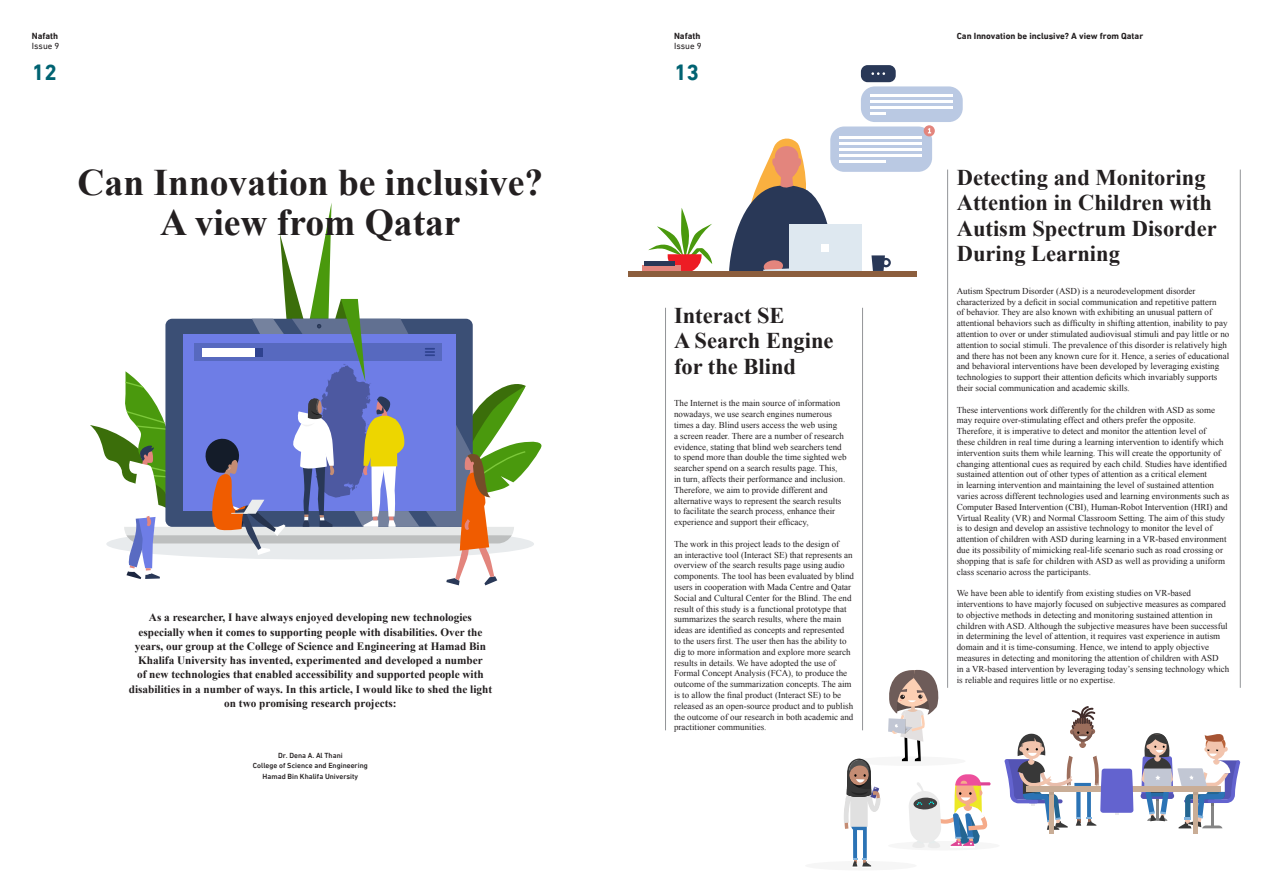
<style>
.page{position:relative;width:1263px;height:893px;background:#fff}
.page>*{position:absolute;margin:0;border:0;box-sizing:border-box;transform-origin:0 0}
.t1{font:700 37.5px/40.5px "Times New Roman";color:#231f20;text-align:center}
.t2{font:700 22.5px/25.5px "Times New Roman";color:#231f20}
.t3{font:700 22.5px "DIN Next LT Arabic";color:#006372}
.t4{font:700 11.25px/14.2px "Times New Roman";color:#231f20;text-align:center}
.t5{font:9px/10.8px "Times New Roman";color:#231f20}
.t6{font:700 9px "DIN Next LT Arabic";color:#231f20}
.t7{font:9px "DIN Next LT Arabic";color:#231f20}
.t8{font:500 7.5px/10.5px "DIN Next LT Arabic";color:#231f20;text-align:center}
</style>
<div class="page">
<svg style="left:90px;top:203px;width:452px;height:382px"></svg>
<div style="left:805px;top:861px;width:112px;height:9px;background:#f6f6f6;border-radius:50%"></div>
<div style="left:854px;top:756px;width:112px;height:10px;background:#f6f6f6;border-radius:50%"></div>
<hr style="left:862px;top:308px;width:1px;height:422px;background:#939598">
<hr style="left:665px;top:308px;width:1px;height:422px;background:#939598">
<hr style="left:947px;top:170px;width:1px;height:518px;background:#939598">
<hr style="left:1240px;top:170px;width:1px;height:518px;background:#939598">
<div style="left:861px;top:86px;width:102px;height:36px;background:#bac9e3;border-radius:14px"></div>
<hr style="left:871px;top:94px;width:82px;height:3px;background:#fff">
<hr style="left:871px;top:100px;width:82px;height:3px;background:#fff">
<hr style="left:871px;top:106px;width:82px;height:3px;background:#fff">
<hr style="left:871px;top:112px;width:15px;height:3px;background:#fff">
<div style="left:861px;top:65px;width:35px;height:17px;background:#293857;border-radius:7px"></div>
<svg style="left:871px;top:72px;width:14px;height:3px"></svg>
<div style="left:830px;top:126px;width:102px;height:46px;background:#bac9e3;border-radius:14px"></div>
<hr style="left:839px;top:137px;width:83px;height:2px;background:#fff">
<hr style="left:839px;top:143px;width:83px;height:2px;background:#fff">
<hr style="left:839px;top:149px;width:83px;height:2px;background:#fff">
<hr style="left:839px;top:155px;width:83px;height:2px;background:#fff">
<hr style="left:839px;top:161px;width:46px;height:2px;background:#fff">
<div style="left:924px;top:125px;width:11px;height:11px;background:#e3857d;border-radius:50%"></div>
<svg style="left:928px;top:128px;width:3px;height:5px"></svg>
<div style="left:789px;top:224px;width:73px;height:47px;background:#dee8f0"></div>
<svg style="left:729px;top:135px;width:105px;height:136px"></svg>
<div style="left:821px;top:244px;width:8px;height:8px;background:#fff"></div>
<svg style="left:648px;top:208px;width:64px;height:63px"></svg>
<div style="left:642px;top:265px;width:39px;height:6px;background:#e3857d"></div>
<hr style="left:645px;top:261px;width:30px;height:4px;background:#293857">
<svg style="left:871px;top:255px;width:20px;height:16px"></svg>
<div style="left:628px;top:271px;width:289px;height:5px;background:#8c5e3d"></div>
<svg style="left:888px;top:669px;width:51px;height:92px"></svg>
<div style="left:888px;top:841px;width:112px;height:9px;background:#f6f6f6;border-radius:50%"></div>
<svg style="left:909px;top:774px;width:81px;height:74px"></svg>
<div style="left:1193px;top:792px;width:5px;height:41px;background:#c9ad96"></div>
<svg style="left:1141px;top:733px;width:99px;height:96px"></svg>
<div style="left:1026px;top:786px;width:195px;height:6px;background:#c9ad96"></div>
<svg style="left:1004px;top:706px;width:129px;height:128px"></svg>
<svg style="left:844px;top:759px;width:36px;height:108px"></svg>
<p class="t6" style="left:32px;top:30px;width:28px">Nafath</p>
<p class="t7" style="left:32px;top:41px;width:29px">Issue 9</p>
<h2 class="t3" style="left:32px;top:59px;width:27px">12</h2>
<h1 class="t1" style="left:78px;top:161px;width:467px">Can Innovation be inclusive?<br>A view from Qatar</h1>
<p class="t4" style="left:129px;top:610px;width:365px">As a researcher, I have always enjoyed developing new technologies especially when it comes to supporting people with disabilities. Over the years, our group at the College of Science and Engineering at Hamad Bin Khalifa University has invented, experimented and developed a number<br>of new technologies that enabled accessibility and supported people with disabilities in a number of ways. In this article, I would like to shed the light on two promising research projects:</p>
<p class="t8" style="left:253px;top:750px;width:116px">Dr. Dena A. Al Thani<br>College of Science and Engineering<br>Hamad Bin Khalifa University</p>
<p class="t6" style="left:674px;top:30px;width:28px">Nafath</p>
<p class="t7" style="left:674px;top:41px;width:29px">Issue 9</p>
<h2 class="t3" style="left:674px;top:59px;width:27px">13</h2>
<h2 class="t2" style="left:674px;top:302px;width:161px">Interact SE<br>A Search Engine for the Blind</h2>
<p class="t5" style="left:674px;top:398px;width:174px">The Internet is the main source of information nowadays, we use search engines numerous times a day. Blind users access the web using<br>a screen reader. There are a number of research evidence, stating that blind web searchers tend to spend more than double the time sighted web searcher spend on a search results page. This, in turn, affects their performance and inclusion.<br>Therefore, we aim to provide different and alternative ways to represent the search results to facilitate the search process, enhance their experience and support their efficacy,</p>
<p class="t5" style="left:674px;top:538px;width:181px">The work in this project leads to the design of<br>an interactive tool (Interact SE) that represents an overview of the search results page using audio components. The tool has been evaluated by blind users in cooperation with Mada Centre and Qatar Social and Cultural Center for the Blind. The end result of this study is a functional prototype that summarizes the search results, where the main ideas are identified as concepts and represented<br>to the users first. The user then has the ability to dig to more information and explore more search results in details. We have adopted the use of Formal Concept Analysis (FCA), to produce the outcome of the summarization concepts. The aim is to allow the final product (Interact SE) to be released as an open-source product and to publish the outcome of our research in both academic and practitioner communities.</p>
<p class="t6" style="left:957px;top:30px;width:188px">Can Innovation be inclusive? A view from Qatar</p>
<h2 class="t2" style="left:957px;top:164px;width:261px">Detecting and Monitoring<br>Attention in Children with<br>Autism Spectrum Disorder<br>During Learning</h2>
<p class="t5" style="left:957px;top:285px;width:274px">Autism Spectrum Disorder (ASD) is a neurodevelopment disorder characterized by a deficit in social communication and repetitive pattern<br>of behavior. They are also known with exhibiting an unusual pattern of attentional behaviors such as difficulty in shifting attention, inability to pay attention to over or under stimulated audiovisual stimuli and pay little or no attention to social stimuli. The prevalence of this disorder is relatively high and there has not been any known cure for it. Hence, a series of educational and behavioral interventions have been developed by leveraging existing technologies to support their attention deficits which invariably supports their social communication and academic skills.</p>
<p class="t5" style="left:957px;top:404px;width:274px">These interventions work differently for the children with ASD as some may require over-stimulating effect and others prefer the opposite.<br>Therefore, it is imperative to detect and monitor the attention level of<br>these children in real time during a learning intervention to identify which intervention suits them while learning. This will create the opportunity of changing attentional cues as required by each child. Studies have identified sustained attention out of other types of attention as a critical element<br>in learning intervention and maintaining the level of sustained attention varies across different technologies used and learning environments such as Computer Based Intervention (CBI), Human-Robot Intervention (HRI) and Virtual Reality (VR) and Normal Classroom Setting. The aim of this study is to design and develop an assistive technology to monitor the level of attention of children with ASD during learning in a VR-based environment due its possibility of mimicking real-life scenario such as road crossing or shopping that is safe for children with ASD as well as providing a uniform class scenario across the participants.</p>
<p class="t5" style="left:957px;top:588px;width:274px">We have been able to identify from existing studies on VR-based interventions to have majorly focused on subjective measures as compared to objective methods in detecting and monitoring sustained attention in children with ASD. Although the subjective measures have been successful in determining the level of attention, it requires vast experience in autism domain and it is time-consuming. Hence, we intend to apply objective measures in detecting and monitoring the attention of children with ASD<br>in a VR-based intervention by leveraging today’s sensing technology which is reliable and requires little or no expertise.</p>
</div>
